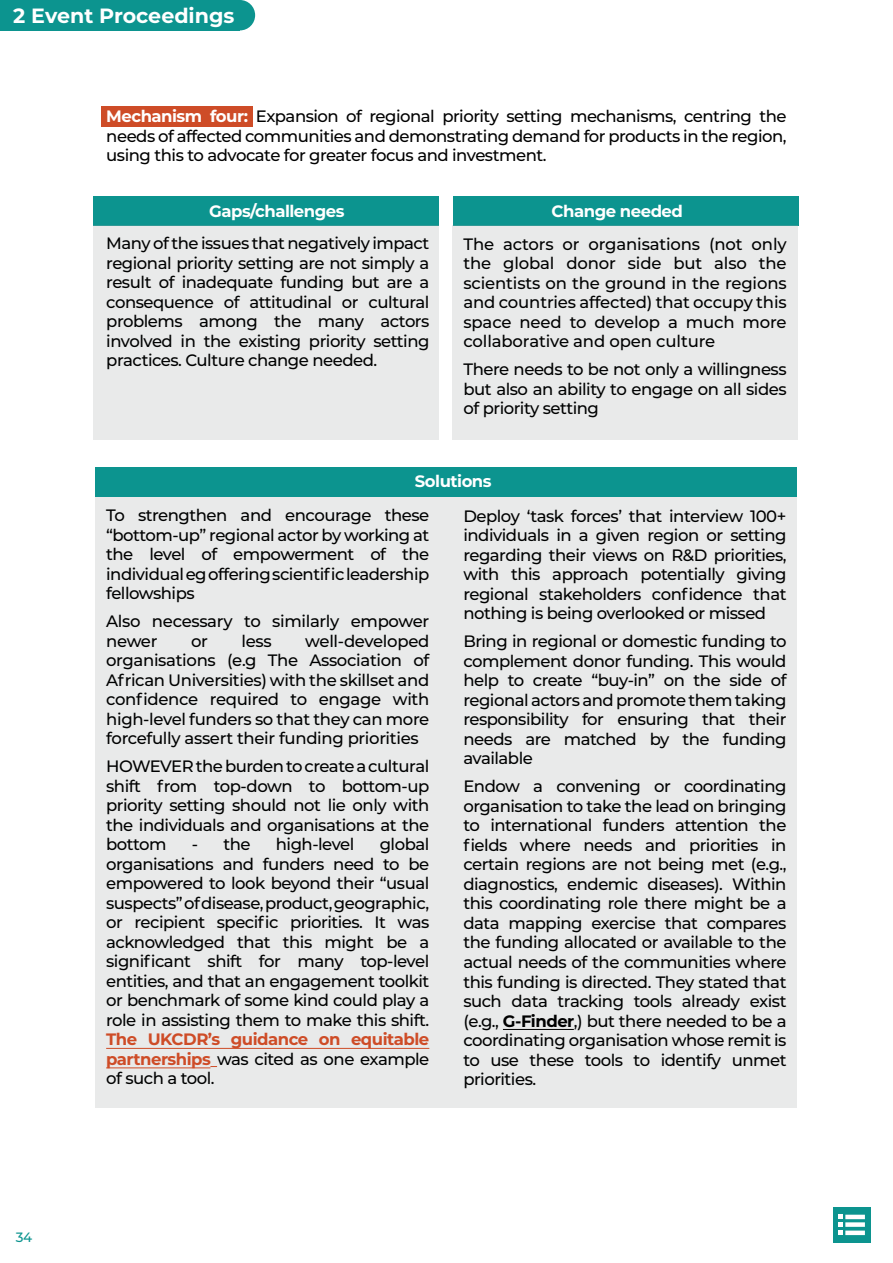
<style>
.page{position:relative;width:893px;height:1263px;background:#fff}
.page>*{position:absolute;margin:0;border:0;box-sizing:border-box;transform-origin:0 0}
.t1{font:700 20.7px "Montserrat";color:#fff}
.t2{font:500 16.5px/19.5px "Montserrat";letter-spacing:-.03em;color:#000101;text-align:justify}
.t3{font:700 16.5px/19.5px "Montserrat";letter-spacing:-.03em;color:#ce4c27;text-align:justify}
.t4{font:700 16.5px "Montserrat";letter-spacing:-.03em;color:#fff}
.t5{font:500 13.5px "Montserrat";color:#0c948f}
.s1{font-weight:700;color:#fff}
.s2{font-weight:500;color:#000101}
.s3{font-weight:700;color:#000}
</style>
<div class="page">
<div style="left:833px;top:1207px;width:37px;height:35px;background:#0c948f"></div>
<svg style="left:838px;top:1215px;width:5px;height:20px"></svg>
<hr style="left:845px;top:1215px;width:20px;height:4px;background:#fff">
<div style="left:845px;top:1222px;width:20px;height:5px;background:#fff"></div>
<div style="left:845px;top:1230px;width:20px;height:5px;background:#fff"></div>
<div style="left:95px;top:496px;width:701px;height:612px;background:#e9eaea"></div>
<div style="left:95px;top:467px;width:701px;height:29px;background:#0c948f"></div>
<hr style="left:106px;top:1048px;width:323px;height:1px;background:#ce4c27">
<hr style="left:106px;top:1067px;width:104px;height:1px;background:#ce4c27">
<hr style="left:503px;top:1029px;width:71px;height:1px;background:#000">
<div style="left:102px;top:106px;width:151px;height:21px;background:#ce4c27"></div>
<div style="left:94px;top:197px;width:345px;height:29px;background:#0c948f"></div>
<div style="left:453px;top:197px;width:345px;height:29px;background:#0c948f"></div>
<div style="left:94px;top:226px;width:345px;height:214px;background:#e9eaea"></div>
<div style="left:453px;top:226px;width:345px;height:214px;background:#e9eaea"></div>
<div style="left:225px;top:0;width:30px;height:30px;background:#0c948f;border-radius:50%"></div>
<div style="left:0;top:0;width:240px;height:30px;background:#0c948f"></div>
<p class="t1" style="left:13px;top:0;width:223px">2 Event Proceedings</p>
<p class="t2" style="left:106px;top:106px;width:682px"><span class="s1">Mechanism four:</span> Expansion of regional priority setting mechanisms, centring the needs of affected communities and demonstrating demand for products in the region, using this to advocate for greater focus and investment.</p>
<p class="t4" style="left:209px;top:199px;width:137px">Gaps/challenges</p>
<p class="t4" style="left:551px;top:199px;width:133px">Change needed</p>
<p class="t2" style="left:106px;top:233px;width:325px">Many of the issues that negatively impact regional priority setting are not simply a result of inadequate funding but are a consequence of attitudinal or cultural problems among the many actors involved in the existing priority setting practices. Culture change needed.</p>
<p class="t2" style="left:463px;top:233px;width:325px">The actors or organisations (not only the global donor side but also the scientists on the ground in the regions and countries affected) that occupy this space need to develop a much more collaborative and open culture</p>
<p class="t2" style="left:463px;top:359px;width:325px">There needs to be not only a willingness but also an ability to engage on all sides of priority setting</p>
<p class="t4" style="left:415px;top:469px;width:78px">Solutions</p>
<p class="t5" style="left:16px;top:1228px;width:18px">34</p>
<p class="t2" style="left:106px;top:505px;width:325px">To strengthen and encourage these “bottom-up” regional actor by working at the level of empowerment of the individual eg offering scientific leadership fellowships</p>
<p class="t2" style="left:106px;top:611px;width:325px">Also necessary to similarly empower newer</p>
<p class="t2" style="left:106px;top:630px;width:325px;text-indent:199px">well-developed organisations (e.g The Association of African Universities) with the skillset and confidence required to engage with high-level funders so that they can more forcefully assert their funding priorities</p>
<p class="t2" style="left:106px;top:756px;width:325px">HOWEVER the burden to create a cultural shift from top-down to bottom-up priority setting should not lie only with the individuals and organisations at the bottom</p>
<p class="t2" style="left:191px;top:630px;width:18px">or</p>
<p class="t2" style="left:242px;top:630px;width:32px">less</p>
<p class="t2" style="left:192px;top:834px;width:60px">- the</p>
<p class="t2" style="left:276px;top:834px;width:80px">high-level</p>
<p class="t2" style="left:106px;top:834px;width:325px;text-indent:274px">global organisations and funders need to be empowered to look beyond their “usual suspects” of disease, product, geographic, or recipient specific priorities. It was acknowledged that this might be a significant shift for many top-level entities, and that an engagement toolkit or benchmark of some kind could play a role in assisting them to make this shift.</p>
<p class="t3" style="left:106px;top:1029px;width:325px">The UKCDR’s guidance on equitable partnerships <span class="s2">was cited as one example of such a tool.</span></p>
<p class="t2" style="left:463px;top:506px;width:325px">Deploy ‘task forces’ that interview 100+ individuals in a given region or setting regarding their views on R&amp;D priorities, with this approach potentially giving regional stakeholders confidence that nothing is being overlooked or missed</p>
<p class="t2" style="left:463px;top:631px;width:325px">Bring in regional or domestic funding to complement donor funding. This would help to create “buy-in” on the side of regional actors and promote them taking responsibility for ensuring that their needs are matched by the funding available</p>
<p class="t2" style="left:463px;top:776px;width:325px">Endow a convening or coordinating organisation to take the lead on bringing to international funders attention the fields where needs and priorities in certain regions are not being met (e.g., diagnostics, endemic diseases). Within this coordinating role there might be a data mapping exercise that compares the funding allocated or available to the actual needs of the communities where this funding is directed. They stated that such data tracking tools already exist (e.g., <span class="s3">G-Finder</span>,) but there needed to be a coordinating organisation whose remit is to use these tools to identify unmet priorities.</p>
</div>
